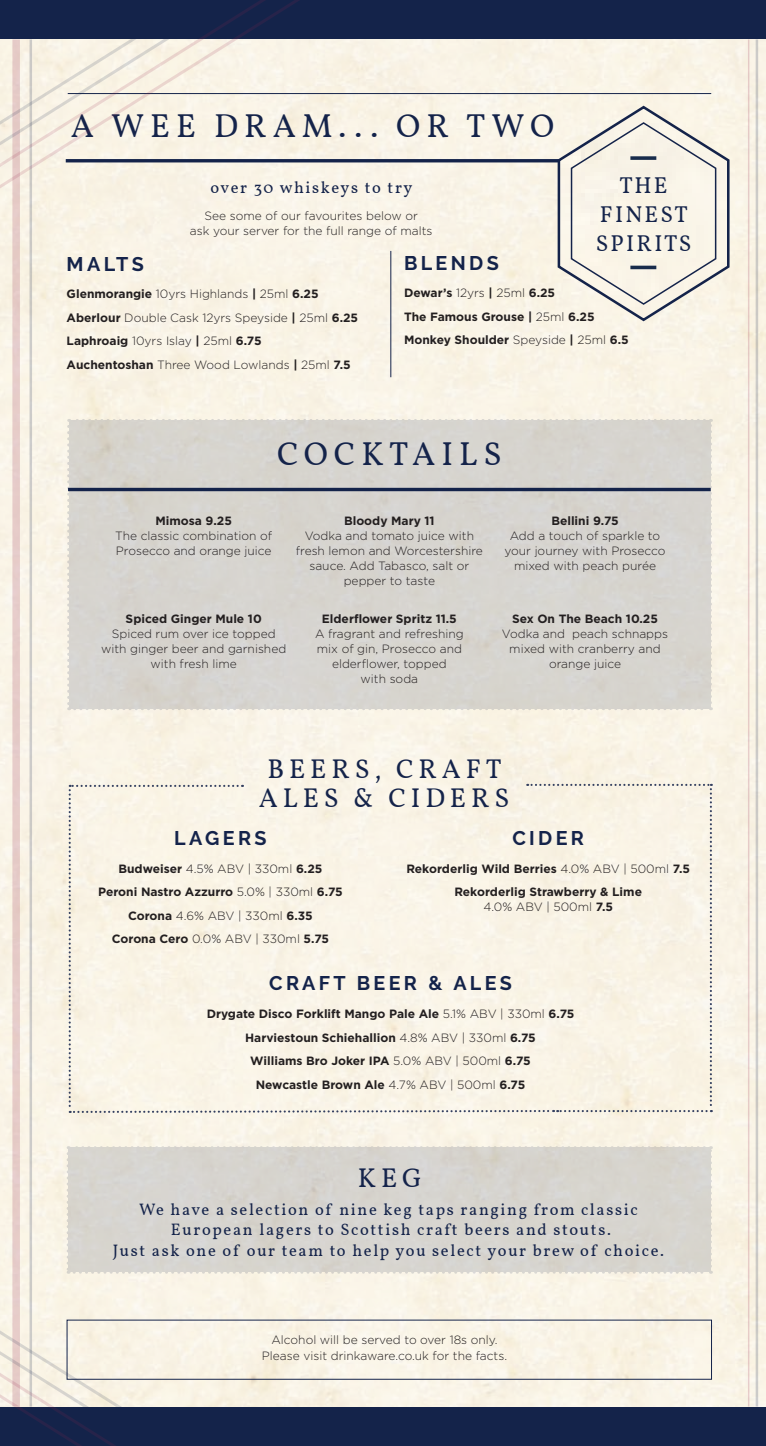
<style>
.page{position:relative;width:766px;height:1446px;background:#fff}
.page>*{position:absolute;margin:0;border:0;box-sizing:border-box;transform-origin:0 0}
.t1{font:33px "Vollkorn";letter-spacing:.18em;color:#14234a}
.t2{font:27px/29px "Vollkorn";letter-spacing:.18em;color:#14234a;text-align:center}
.t3{font:22.8px/29px "Vollkorn";letter-spacing:.1em;color:#14234a;text-align:center}
.t4{font:700 19.65px "Raleway";letter-spacing:.17em;color:#14234a}
.t5{font:16.5px/20.1px "Vollkorn";letter-spacing:.1em;color:#14234a;text-align:center}
.t6{font:300 12px/15px "Gotham";color:#231f20;text-align:center}
.t7{font:700 12px/23.5px "Gotham";color:#231f20;text-align:center}
.s1{font-weight:700}
.s2{font-weight:300}
</style>
<div class="page">
<div style="left:0;top:0;width:765px;height:1446px;background:#14234a"></div>
<div style="left:0;top:39px;width:766px;height:1367px;background:#f9f4e6"></div>
<hr style="left:390px;top:251px;width:1px;height:126px;background:#14234a">
<hr style="left:68px;top:93px;width:643px;height:1px;background:#14234a">
<hr style="left:66px;top:159px;width:643px;height:3px;background:#14234a">
<svg style="left:556px;top:104px;width:175px;height:219px"></svg>
<svg style="left:630px;top:156px;width:26px;height:4px"></svg>
<hr style="left:630px;top:266px;width:26px;height:3px;background:#182c4c">
<hr style="left:29px;top:39px;width:3px;height:1367px;background:#14234a">
<hr style="left:755px;top:39px;width:3px;height:1367px;background:#14234a">
<div style="left:12px;top:39px;width:8px;height:1367px;background:#e6cbc8"></div>
<hr style="left:747px;top:39px;width:2px;height:1367px;background:#96254b">
<svg style="left:0;top:1150px;width:481px;height:257px;fill:#faf5e7"></svg>
<svg style="left:0;top:1162px;width:466px;height:245px;fill:#faf4e6"></svg>
<svg style="left:0;top:1173px;width:449px;height:234px;fill:#f9f3e6"></svg>
<svg style="left:0;top:1182px;width:429px;height:264px;fill:#f9f3e5"></svg>
<svg style="left:0;top:0;width:349px;height:451px;fill:#f9f3e5"></svg>
<div style="left:69px;top:784px;width:642px;height:330px;background:#faf4e6"></div>
<div style="left:67px;top:419px;width:644px;height:291px;background:#d7d4cf"></div>
<hr style="left:68px;top:488px;width:642px;height:3px;background:#14234a">
<div style="left:67px;top:1146px;width:644px;height:127px;background:#d7d4cf"></div>
<h1 class="t1" style="left:71px;top:101px;width:484px">A WEE DRAM... OR TWO</h1>
<h3 class="t5" style="left:210px;top:176px;width:204px">over 30 whiskeys to try</h3>
<p class="t6" style="left:190px;top:208px;width:244px">See some of our favourites below or<br>ask your server for the full range of malts</p>
<h3 class="t3" style="left:595px;top:170px;width:97px">THE<br>FINEST<br>SPIRITS</h3>
<h3 class="t4" style="left:67px;top:253px;width:79px">MALTS</h3>
<p class="t6" style="left:67px;top:282px;width:293px;line-height:23.5px;text-align:left"><span class="s1">Glenmorangie</span> 10yrs Highlands <span class="s1">|</span> 25ml <span class="s1">6.25<br>Aberlour</span> Double Cask 12yrs Speyside <span class="s1">|</span> 25ml <span class="s1">6.25<br>Laphroaig</span> 10yrs Islay <span class="s1">|</span> 25ml <span class="s1">6.75<br>Auchentoshan</span> Three Wood Lowlands <span class="s1">|</span> 25ml <span class="s1">7.5</span></p>
<h3 class="t4" style="left:404px;top:252px;width:96px">BLENDS</h3>
<p class="t7" style="left:404px;top:281px;width:226px;text-align:left">Dewar’s <span class="s2">12yrs</span> | <span class="s2">25ml</span> 6.25<br>The Famous Grouse | <span class="s2">25ml</span> 6.25<br>Monkey Shoulder <span class="s2">Speyside</span> | <span class="s2">25ml</span> 6.5</p>
<h1 class="t1" style="left:277px;top:430px;width:226px">COCKTAILS</h1>
<p class="t7" style="left:155px;top:508px;width:78px">Mimosa 9.25</p>
<p class="t6" style="left:115px;top:527px;width:158px;text-align:left">The classic combination of<br>Prosecco and orange juice</p>
<p class="t7" style="left:126px;top:607px;width:138px">Spiced Ginger Mule 10</p>
<p class="t6" style="left:101px;top:626px;width:186px">Spiced rum over ice topped with ginger beer and garnished with fresh lime</p>
<p class="t7" style="left:344px;top:508px;width:92px">Bloody Mary 11</p>
<p class="t6" style="left:296px;top:527px;width:188px">Vodka and tomato juice with fresh lemon and Worcestershire sauce. Add Tabasco, salt or pepper to taste</p>
<p class="t7" style="left:322px;top:607px;width:136px">Elderflower Spritz 11.5</p>
<p class="t6" style="left:315px;top:626px;width:150px">A fragrant and refreshing mix of gin, Prosecco and elderflower, topped<br>with soda</p>
<p class="t7" style="left:551px;top:508px;width:69px">Bellini 9.75</p>
<p class="t6" style="left:504px;top:527px;width:162px">Add a touch of sparkle to your journey with Prosecco mixed with peach purée</p>
<p class="t7" style="left:512px;top:607px;width:147px">Sex On The Beach 10.25</p>
<p class="t6" style="left:502px;top:626px;width:168px">Vodka and peach schnapps mixed with cranberry and orange juice</p>
<h2 class="t2" style="left:259px;top:753px;width:252px">BEERS, CRAFT<br>ALES &amp; CIDERS</h2>
<h3 class="t4" style="left:174px;top:827px;width:94px">LAGERS</h3>
<p class="t7" style="left:98px;top:857px;width:246px">Budweiser <span class="s2">4.5% ABV | 330ml</span> 6.25<br>Peroni Nastro Azzurro <span class="s2">5.0% | 330ml</span> 6.75<br>Corona <span class="s2">4.6% ABV | 330ml</span> 6.35<br>Corona Cero <span class="s2">0.0% ABV | 330ml</span> 5.75</p>
<h3 class="t4" style="left:269px;top:972px;width:244px">CRAFT BEER &amp; ALES</h3>
<p class="t7" style="left:206px;top:1002px;width:369px">Drygate Disco Forklift Mango Pale Ale <span class="s2">5.1% ABV | 330ml</span> 6.75<br>Harviestoun Schiehallion <span class="s2">4.8% ABV | 330ml</span> 6.75<br>Williams Bro Joker IPA <span class="s2">5.0% ABV | 500ml</span> 6.75<br>Newcastle Brown Ale <span class="s2">4.7% ABV | 500ml</span> 6.75</p>
<h3 class="t4" style="left:512px;top:827px;width:73px">CIDER</h3>
<p class="t7" style="left:406px;top:857px;width:285px">Rekorderlig Wild Berries <span class="s2">4.0% ABV | 500ml</span> 7.5<br>Rekorderlig Strawberry &amp; Lime</p>
<p class="t6" style="left:483px;top:899px;width:131px">4.0% ABV | 500ml <span class="s1">7.5</span></p>
<h2 class="t2" style="left:358px;top:1161px;width:65px">KEG</h2>
<h3 class="t5" style="left:113px;top:1198px;width:552px">We have a selection of nine keg taps ranging from classic<br>European lagers to Scottish craft beers and stouts.<br>Just ask one of our team to help you select your brew of choice.</h3>
<p class="t6" style="left:262px;top:1331px;width:247px;line-height:16px">Alcohol will be served to over 18s only.<br>Please visit drinkaware.co.uk for the facts.</p>
</div>
